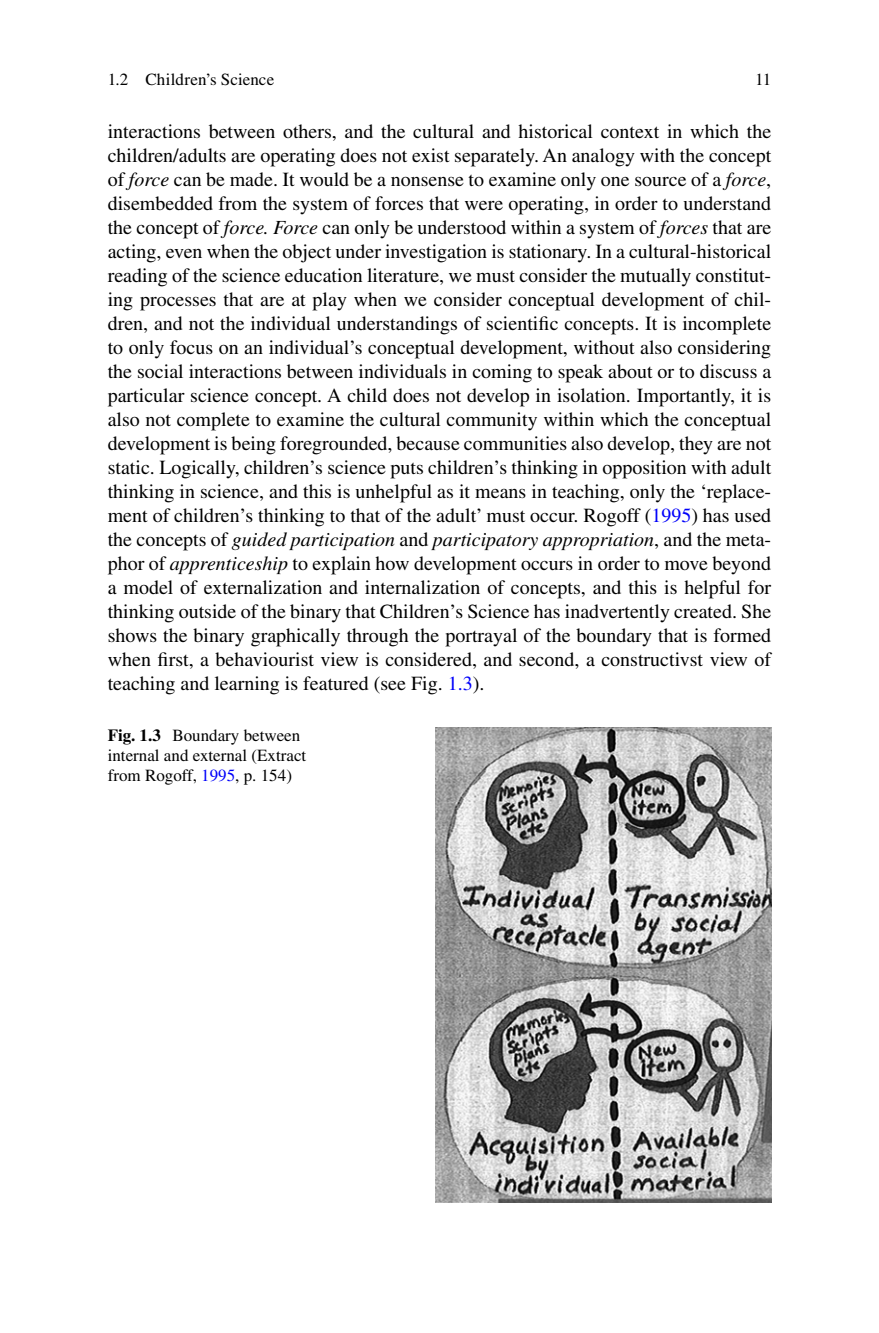
<style>
.page{position:relative;width:879px;height:1333px;background:#fff}
.page>*{position:absolute;margin:0;border:0;box-sizing:border-box;transform-origin:0 0}
.t1{font:20px/24px "Dmtrvk Times";color:#000;text-align:justify}
.t2{font:italic 20px "Gwnkht Times";color:#000}
.t3{font:17px/20px "Dmtrvk Times";color:#000}
.s1{font-family:"Gwnkht Times";font-style:italic}
.s2{color:#0000fa}
.s3{font-family:"Dmtrvk Times";font-style:normal}
.s4{font-family:"Bcgxxb Times";font-weight:700}
</style>
<div class="page">
<img style="left:435px;top:727px;width:336px;height:475px">
<p class="t3" style="left:108px;top:71px;width:168px">1.2 Children’s Science</p>
<p class="t3" style="left:755px;top:71px;width:17px">11</p>
<p class="t1" style="left:108px;top:121px;width:665px">interactions between others, and the cultural and historical context in which the children/adults are operating does not exist separately. An analogy with the concept of <span class="s1">force</span> can be made. It would be a nonsense to examine only one source of a <span class="s1">force</span> , disembedded from the system of forces that were operating, in order to understand the concept of <span class="s1">force. Force</span> can only be understood within a system of <span class="s1">forces</span> that are acting, even when the object under investigation is stationary. In a cultural-historical reading of the science education literature, we must consider the mutually constitut&shy;ing processes that are at play when we consider conceptual development of chil&shy;dren, and not the individual understandings of scientific concepts. It is incomplete to only focus on an individual’s conceptual development, without also considering the social interactions between individuals in coming to speak about or to discuss a particular science concept. A child does not develop in isolation. Importantly, it is also not complete to examine the cultural community within which the conceptual development is being foregrounded, because communities also develop, they are not static. Logically, children’s science puts children’s thinking in opposition with adult thinking in science, and this is unhelpful as it means in teaching, only the ‘replace&shy;ment of children’s thinking to that of the adult’ must occur. Rogoff ( <span class="s2">1995</span> ) has used</p>
<p class="t2" style="left:108px;top:532px;width:665px"><span class="s3">the concepts of</span> guided participation <span class="s3">and</span> participatory appropriation <span class="s3">, and the meta-</span></p>
<p class="t1" style="left:108px;top:553px;width:665px">phor of <span class="s1">apprenticeship</span> to explain how development occurs in order to move beyond a model of externalization and internalization of concepts, and this is helpful for thinking outside of the binary that Children’s Science has inadvertently created. She shows the binary graphically through the portrayal of the boundary that is formed when first, a behaviourist view is considered, and second, a constructivst view of teaching and learning is featured (see Fig. <span class="s2">1.3</span> ).</p>
<p class="t3" style="left:108px;top:726px;width:200px"><span class="s4">Fig. 1.3</span> Boundary between internal and external (Extract from Rogoff, <span class="s2">1995</span> , p. 154)</p>
</div>
